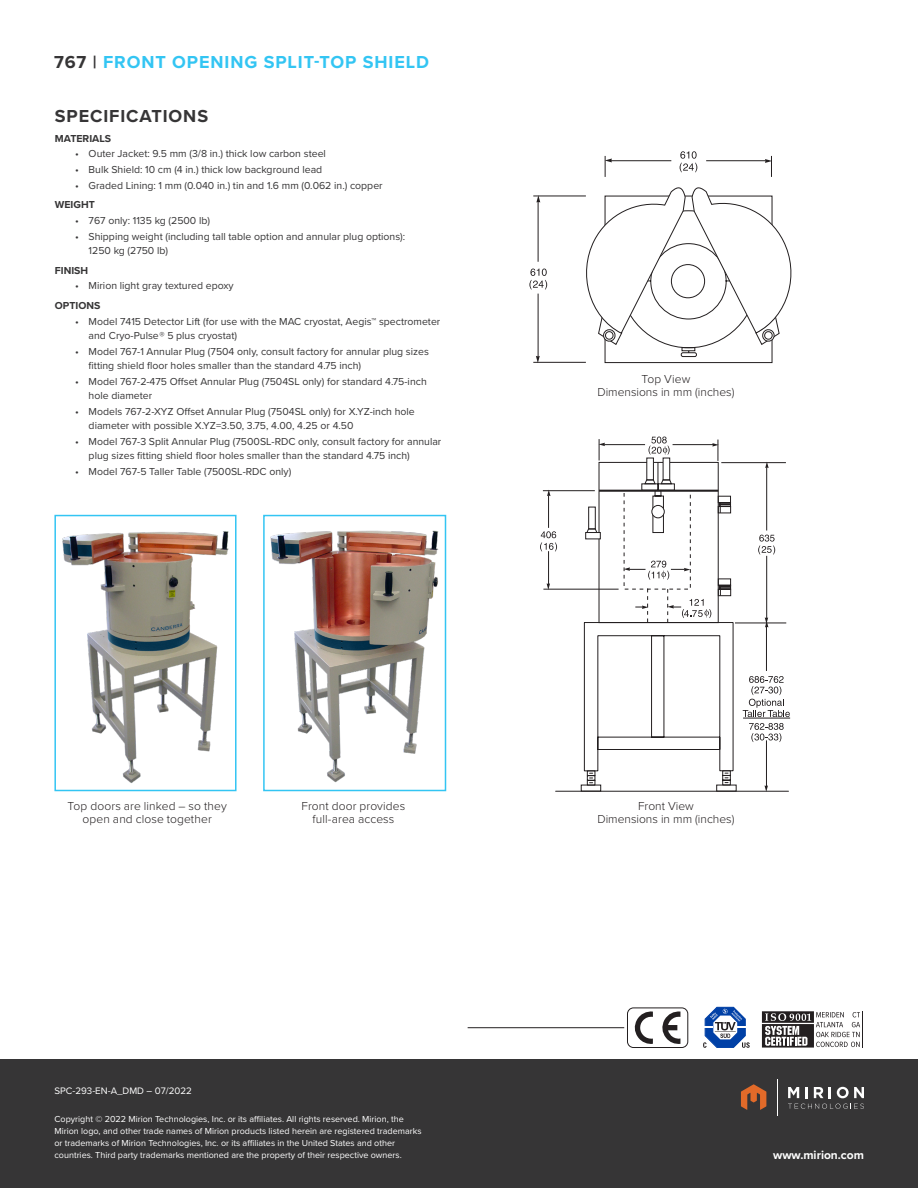
<style>
.page{position:relative;width:918px;height:1188px;background:#fff}
.page>*{position:absolute;margin:0;border:0;box-sizing:border-box;transform-origin:0 0}
.Small_Header{font:700 18px "Proxima Nova";letter-spacing:.05em;color:#33c5f3}
.Small_Header-2{font:700 18px "Proxima Nova";letter-spacing:.05em;color:#363536}
.t1{font:300 12px/13.5px "Proxima Nova";letter-spacing:.005em;color:#231f20;text-align:center}
.Body_Copy{font:700 12px "Proxima Nova";color:#fff}
.t2{font:10.5px/14.2px "Proxima Nova";color:#363536}
.SPEC_HEAD{font:700 10.5px "Proxima Nova";color:#363536}
.Body_Copy-2{font:9.75px "Proxima Nova";color:#fff}
.Body_Copy-3{font:9px/12px "Proxima Nova";color:#fff}
.s1{color:#363536}
</style>
<div class="page">
<div style="left:0;top:1059px;width:918px;height:129px;background:#363536"></div>
<hr style="left:777px;top:1080px;width:1px;height:36px;background:#fff">
<svg style="left:789px;top:1104px;width:75px;height:5px"></svg>
<svg style="left:788px;top:1087px;width:11px;height:11px"></svg>
<svg style="left:805px;top:1087px;width:3px;height:11px"></svg>
<svg style="left:814px;top:1087px;width:9px;height:11px"></svg>
<svg style="left:829px;top:1087px;width:2px;height:11px"></svg>
<svg style="left:837px;top:1087px;width:27px;height:11px"></svg>
<svg style="left:741px;top:1084px;width:25px;height:26px"></svg>
<svg style="left:662px;top:1011px;width:18px;height:33px"></svg>
<svg style="left:634px;top:1011px;width:19px;height:33px"></svg>
<div style="left:627px;top:1008px;width:61px;height:40px;border:1px solid #231f20;border-radius:6px"></div>
<hr style="left:468px;top:1027px;width:156px;height:1px;background:#231f20">
<svg style="left:703px;top:1007px;width:47px;height:41px"></svg>
<img style="left:62px;top:531px;width:167px;height:252px">
<div style="left:54px;top:515px;width:183px;height:276px;border:2px solid #33c5f3"></div>
<img style="left:270px;top:530px;width:169px;height:253px">
<div style="left:263px;top:515px;width:183px;height:276px;border:2px solid #33c5f3"></div>
<hr style="left:706px;top:160px;width:60px;height:1px;background:#231f20">
<hr style="left:611px;top:160px;width:60px;height:1px;background:#231f20">
<svg style="left:605px;top:156px;width:7px;height:21px"></svg>
<svg style="left:765px;top:156px;width:7px;height:21px"></svg>
<svg style="left:680px;top:151px;width:17px;height:21px"></svg>
<hr style="left:538px;top:294px;width:1px;height:63px;background:#231f20">
<hr style="left:533px;top:196px;width:53px;height:1px;background:#231f20">
<svg style="left:536px;top:356px;width:4px;height:6px"></svg>
<hr style="left:538px;top:202px;width:1px;height:60px;background:#231f20">
<svg style="left:536px;top:195px;width:4px;height:7px"></svg>
<hr style="left:533px;top:362px;width:53px;height:1px;background:#231f20">
<svg style="left:529px;top:269px;width:18px;height:21px"></svg>
<svg style="left:576px;top:187px;width:216px;height:176px"></svg>
<svg style="left:598px;top:439px;width:121px;height:23px"></svg>
<hr style="left:604px;top:444px;width:41px;height:1px;background:#231f20">
<svg style="left:599px;top:443px;width:6px;height:3px"></svg>
<hr style="left:673px;top:444px;width:40px;height:1px;background:#231f20">
<svg style="left:712px;top:443px;width:7px;height:4px"></svg>
<svg style="left:648px;top:437px;width:22px;height:18px"></svg>
<svg style="left:540px;top:462px;width:250px;height:330px"></svg>
<svg style="left:762px;top:1011px;width:98px;height:37px"></svg>
<hr style="left:862px;top:1011px;width:1px;height:37px;background:#231f20">
<p class="Small_Header" style="left:54px;top:49px;width:377px"><span class="s1">767 |</span> FRONT OPENING SPLIT-TOP SHIELD</p>
<p class="Small_Header-2" style="left:55px;top:103px;width:155px">SPECIFICATIONS</p>
<p class="SPEC_HEAD" style="left:55px;top:130px;width:58px">MATERIALS</p>
<p class="t2" style="left:75px;top:146px;width:252px">• Outer Jacket: 9.5 mm (3/8 in.) thick low carbon steel</p>
<p class="t2" style="left:75px;top:162px;width:249px">• Bulk Shield: 10 cm (4 in.) thick low background lead</p>
<p class="t2" style="left:75px;top:178px;width:309px">• Graded Lining: 1 mm (0.040 in.) tin and 1.6 mm (0.062 in.) copper</p>
<p class="SPEC_HEAD" style="left:55px;top:197px;width:41px">WEIGHT</p>
<p class="t2" style="left:75px;top:213px;width:136px">• 767 only: 1135 kg (2500 lb)</p>
<p class="t2" style="left:89px;top:229px;width:318px;text-indent:-14px">• Shipping weight (including tall table option and annular plug options):<br>1250 kg (2750 lb)</p>
<p class="SPEC_HEAD" style="left:55px;top:262px;width:35px">FINISH</p>
<p class="t2" style="left:75px;top:278px;width:160px">• Mirion light gray textured epoxy</p>
<p class="SPEC_HEAD" style="left:55px;top:298px;width:47px">OPTIONS</p>
<p class="t2" style="left:89px;top:314px;width:353px;text-indent:-14px">• Model 7415 Detector Lift (for use with the MAC cryostat, Aegis™ spectrometer and Cryo-Pulse ® 5 plus cryostat)</p>
<p class="t2" style="left:89px;top:344px;width:342px;text-indent:-14px">• Model 767-1 Annular Plug (7504 only, consult factory for annular plug sizes fitting shield floor holes smaller than the standard 4.75 inch)</p>
<p class="t2" style="left:89px;top:374px;width:340px;text-indent:-14px">• Model 767-2-475 Offset Annular Plug (7504SL only) for standard 4.75-inch hole diameter</p>
<p class="t2" style="left:89px;top:404px;width:328px;text-indent:-14px">• Models 767-2-XYZ Offset Annular Plug (7504SL only) for X.YZ-inch hole diameter with possible X.YZ=3.50, 3.75, 4.00, 4.25 or 4.50</p>
<p class="t2" style="left:89px;top:434px;width:354px;text-indent:-14px">• Model 767-3 Split Annular Plug (7500SL-RDC only, consult factory for annular plug sizes fitting shield floor holes smaller than the standard 4.75 inch)</p>
<p class="t2" style="left:75px;top:464px;width:218px">• Model 767-5 Taller Table (7500SL-RDC only)</p>
<p class="t1" style="left:68px;top:798px;width:161px">Top doors are linked – so they open and close together</p>
<p class="t1" style="left:302px;top:798px;width:105px">Front door provides full-area access</p>
<p class="Body_Copy-2" style="left:55px;top:1083px;width:139px">SPC-293-EN-A_DMD – 07/2022</p>
<p class="Body_Copy-3" style="left:55px;top:1113px;width:369px">Copyright © 2022 Mirion Technologies, Inc. or its affiliates. All rights reserved. Mirion, the Mirion logo, and other trade names of Mirion products listed herein are registered trademarks or trademarks of Mirion Technologies, Inc. or its affiliates in the United States and other countries. Third party trademarks mentioned are the property of their respective owners.</p>
<p class="t1" style="left:641px;top:371px;width:50px">Top View</p>
<p class="t1" style="left:597px;top:385px;width:139px">Dimensions in mm (inches)</p>
<p class="t1" style="left:638px;top:798px;width:57px">Front View</p>
<p class="t1" style="left:597px;top:812px;width:139px">Dimensions in mm (inches)</p>
<p class="Body_Copy" style="left:773px;top:1146px;width:92px">www.mirion.com</p>
</div>
